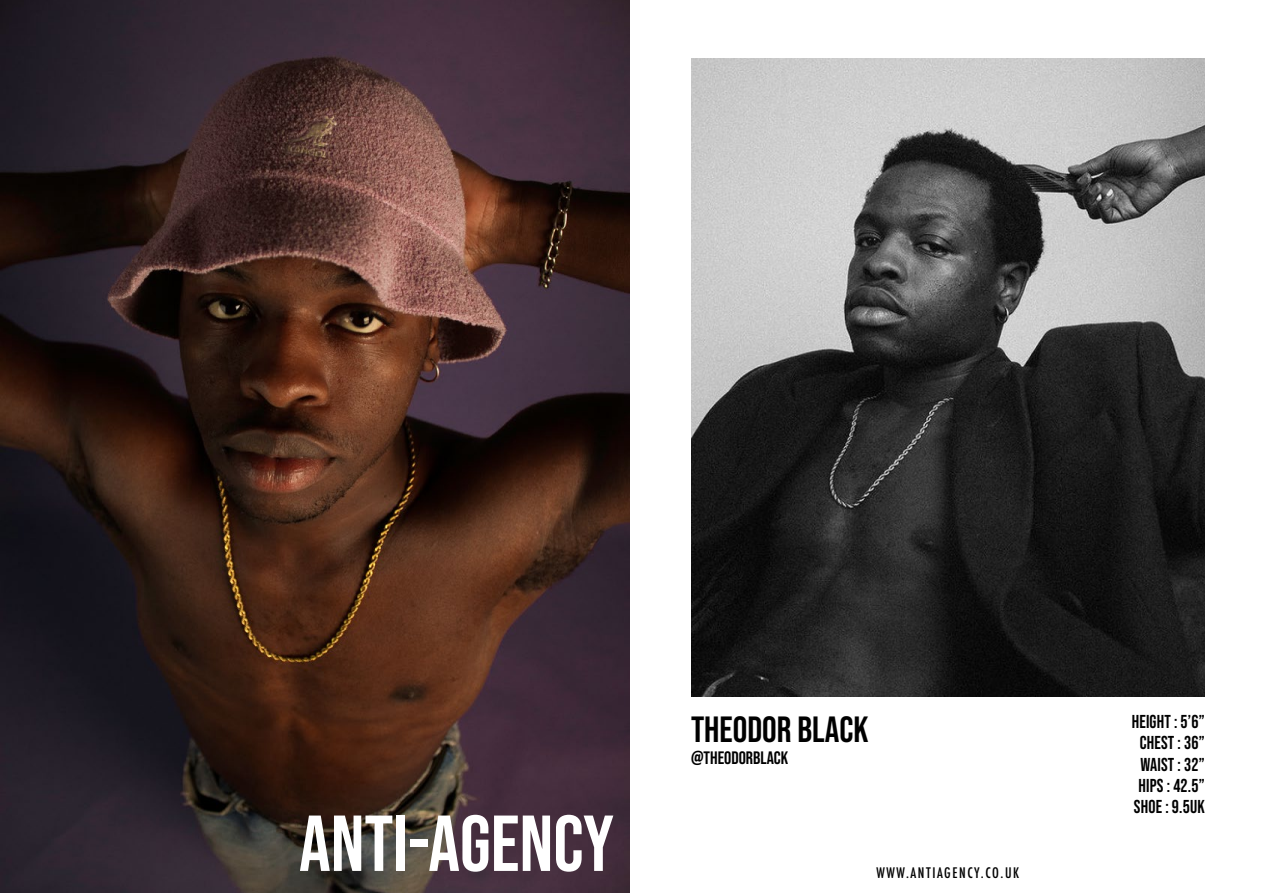
<style>
.page{position:relative;width:1263px;height:893px;background:#fff}
.page>*{position:absolute;margin:0;border:0;box-sizing:border-box;transform-origin:0 0}
.t1{font:79.05px "Bebas Neue";color:#fff}
.t2{font:36.45px "Bebas Neue";color:#000}
.t3{font:18.75px/21.3px "Bebas Neue";letter-spacing:.01em;color:#000;text-align:center;scale:.95 1}
.t4{font:18px "Bebas Neue";color:#000}
.t5{font:500 condensed 14.1px "Futura";letter-spacing:.11em;color:#000}
</style>
<div class="page">
<img style="left:0;top:0;width:629px;height:893px">
<img style="left:691px;top:58px;width:514px;height:638px">
<h1 class="t1" style="left:299px;top:799px;width:317px">ANTI-AGENCY</h1>
<h2 class="t2" style="left:691px;top:709px;width:179px">THEODOR BLACK</h2>
<p class="t3" style="left:1132px;top:711px;width:78px">HEIGHT : 5’6”<br>CHEST : 36”<br>WAIST : 32”<br>HIPS : 42.5”<br>SHOE : 9.5UK</p>
<p class="t4" style="left:691px;top:748px;width:99px">@THEODORBLACK</p>
<p class="t5" style="left:877px;top:864px;width:144px">WWW.ANTIAGENCY.CO.UK</p>
</div>
